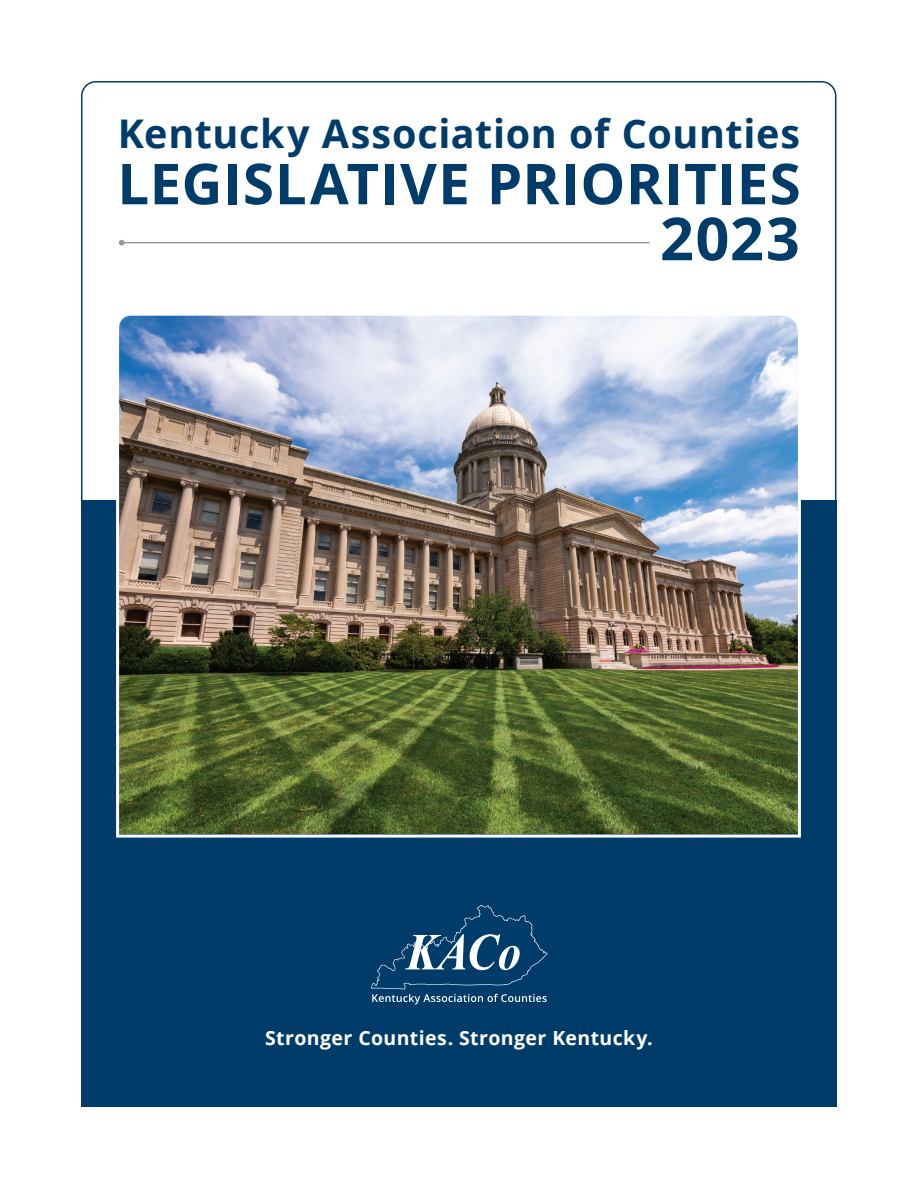
<style>
.page{position:relative;width:918px;height:1188px;background:#fff}
.page>*{position:absolute;margin:0;border:0;box-sizing:border-box;transform-origin:0 0}
.HeaderWhite{font:700 59.25px "Open Sans";color:#003c6a}
.HeaderWhite-2{font:700 56.55px "Open Sans";letter-spacing:.015em;color:#003c6a}
.t1{font:700 39.6px "Open Sans";letter-spacing:.015em;color:#003c6a}
.Subhead{font:700 19.5px "Open Sans";letter-spacing:.02em;color:#fff}
</style>
<div class="page">
<img style="left:81px;top:81px;width:756px;height:1026px">
<p class="t1" style="left:118px;top:105px;width:684px">Kentucky Association of Counties</p>
<p class="HeaderWhite-2" style="left:117px;top:144px;width:685px">LEGISLATIVE PRIORITIES</p>
<p class="HeaderWhite" style="left:660px;top:197px;width:141px">2023</p>
<p class="Subhead" style="left:265px;top:1025px;width:389px">Stronger Counties. Stronger Kentucky.</p>
</div>
